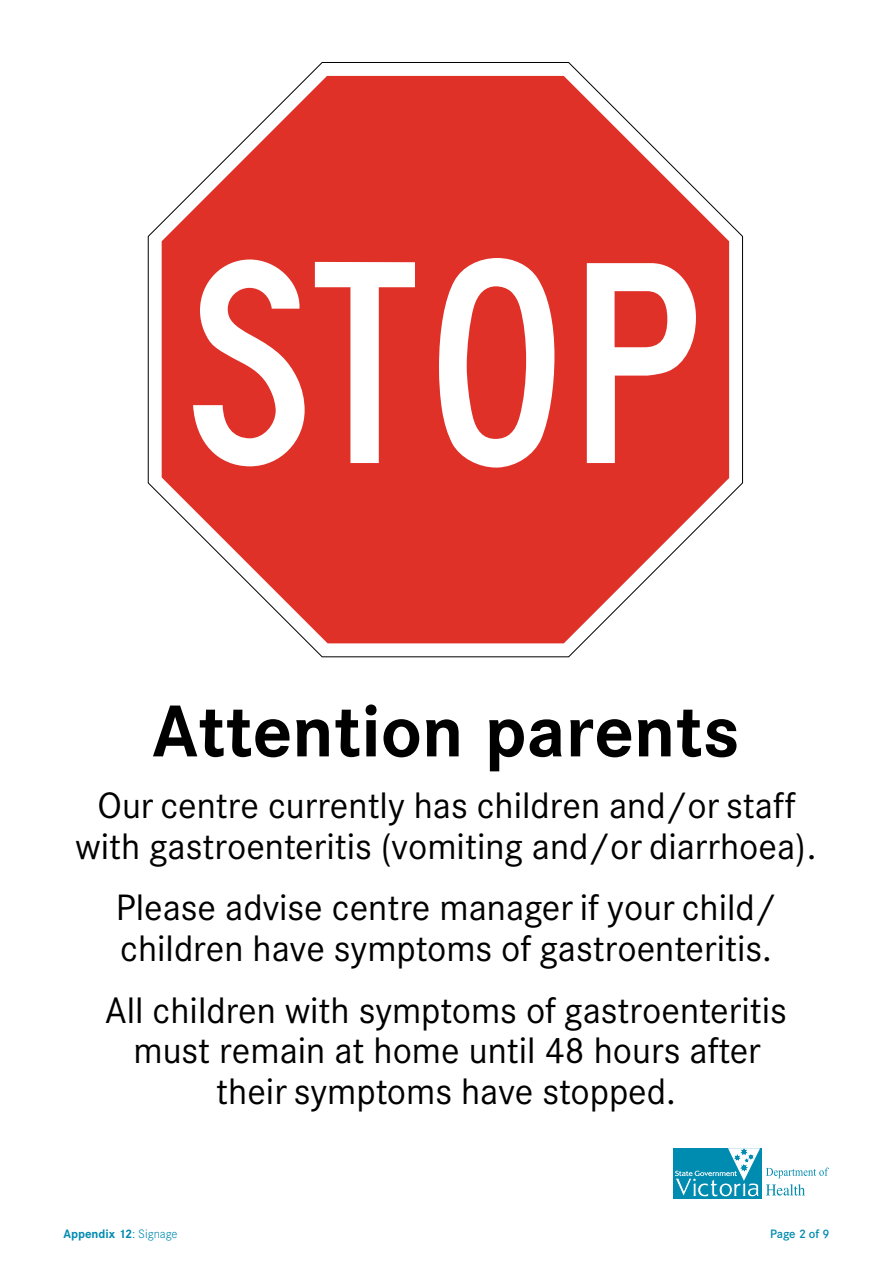
<style>
.page{position:relative;width:893px;height:1263px;background:#fff}
.page>*{position:absolute;margin:0;border:0;box-sizing:border-box;transform-origin:0 0}
.t1{font:700 72px "Corporate SBQ";color:#000}
.t2{font:36px/40.5px "Corporate SBQ";color:#000;text-align:center}
.t3{font:700 12px "Corporate SBQ";color:#008bb0}
.t4{font:500 12px "Corporate SBQ";letter-spacing:-.01em;color:#008bb0}
.s1{font-weight:300}
</style>
<div class="page">
<svg style="left:148px;top:62px;width:595px;height:596px"></svg>
<svg style="left:162px;top:76px;width:567px;height:567px;fill:#e03128"></svg>
<div style="left:673px;top:1148px;width:88px;height:51px;background:#008bb0"></div>
<svg style="left:675px;top:1148px;width:85px;height:49px"></svg>
<svg style="left:766px;top:1167px;width:63px;height:11px"></svg>
<svg style="left:766px;top:1184px;width:39px;height:11px"></svg>
<h1 class="t1" style="left:152px;top:687px;width:589px">Attention parents</h1>
<p class="t2" style="left:76px;top:786px;width:743px">Our centre currently has children and/or staff with gastroenteritis (vomiting and/or diarrhoea).</p>
<p class="t2" style="left:116px;top:888px;width:662px;text-align:left">Please advise centre manager if your child/ children have symptoms of gastroenteritis.</p>
<p class="t2" style="left:105px;top:990px;width:683px">All children with symptoms of gastroenteritis must remain at home until 48 hours after their symptoms have stopped.</p>
<p class="t3" style="left:63px;top:1226px;width:116px">Appendix 12<span class="s1">: Signage</span></p>
<p class="t4" style="left:770px;top:1226px;width:61px">Page 2 of 9</p>
</div>
